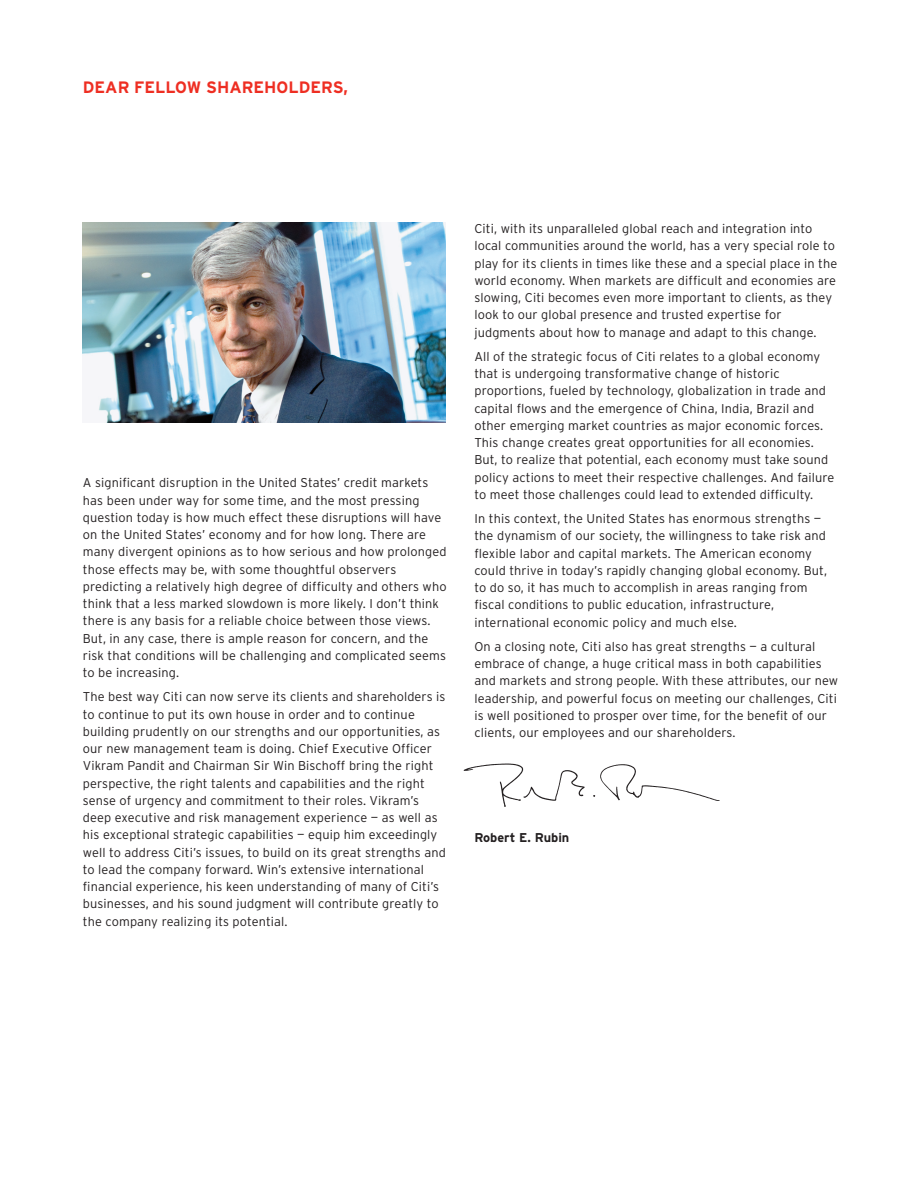
<style>
.page{position:relative;width:918px;height:1188px;background:#fff}
.page>*{position:absolute;margin:0;border:0;box-sizing:border-box;transform-origin:0 0}
.t1{font:700 16.5px "Interstate";color:#ee2e22}
.t2{font:300 12.75px/17.2px "Interstate";letter-spacing:.01em;color:#231f20}
.t3{font:700 12.75px "Interstate";color:#231f20}
</style>
<div class="page">
<img style="left:83px;top:223px;width:363px;height:200px">
<img style="left:463px;top:763px;width:257px;height:44px">
<p class="t1" style="left:83px;top:78px;width:228px">DEAR FELLOW SHAREHOLDERS</p>
<p class="t1" style="left:343px;top:78px;width:6px">,</p>
<p class="t2" style="left:83px;top:474px;width:365px">A significant disruption in the United States’ credit markets has been under way for some time, and the most pressing question today is how much effect these disruptions will have on the United States’ economy and for how long. There are many divergent opinions as to how serious and how prolonged those effects may be, with some thoughtful observers predicting a relatively high degree of difficulty and others who think that a less marked slowdown is more likely. I don’t think there is any basis for a reliable choice between those views.<br>But, in any case, there is ample reason for concern, and the risk that conditions will be challenging and complicated seems to be increasing.</p>
<p class="t2" style="left:83px;top:688px;width:364px">The best way Citi can now serve its clients and shareholders is to continue to put its own house in order and to continue building prudently on our strengths and our opportunities, as our new management team is doing. Chief Executive Officer Vikram Pandit and Chairman Sir Win Bischoff bring the right perspective, the right talents and capabilities and the right sense of urgency and commitment to their roles. Vikram’s deep executive and risk management experience — as well as his exceptional strategic capabilities — equip him exceedingly well to address Citi’s issues, to build on its great strengths and to lead the company forward. Win’s extensive international financial experience, his keen understanding of many of Citi’s businesses, and his sound judgment will contribute greatly to the company realizing its potential.</p>
<p class="t2" style="left:474px;top:220px;width:364px">Citi, with its unparalleled global reach and integration into local communities around the world, has a very special role to play for its clients in times like these and a special place in the world economy. When markets are difficult and economies are slowing, Citi becomes even more important to clients, as they look to our global presence and trusted expertise for judgments about how to manage and adapt to this change.</p>
<p class="t2" style="left:474px;top:348px;width:362px">All of the strategic focus of Citi relates to a global economy that is undergoing transformative change of historic proportions, fueled by technology, globalization in trade and capital flows and the emergence of China, India, Brazil and other emerging market countries as major economic forces.<br>This change creates great opportunities for all economies.<br>But, to realize that potential, each economy must take sound policy actions to meet their respective challenges. And failure to meet those challenges could lead to extended difficulty.</p>
<p class="t2" style="left:474px;top:510px;width:354px">In this context, the United States has enormous strengths — the dynamism of our society, the willingness to take risk and flexible labor and capital markets. The American economy could thrive in today’s rapidly changing global economy. But, to do so, it has much to accomplish in areas ranging from fiscal conditions to public education, infrastructure, international economic policy and much else.</p>
<p class="t2" style="left:474px;top:638px;width:365px">On a closing note, Citi also has great strengths — a cultural embrace of change, a huge critical mass in both capabilities and markets and strong people. With these attributes, our new leadership, and powerful focus on meeting our challenges, Citi is well positioned to prosper over time, for the benefit of our clients, our employees and our shareholders.</p>
<p class="t3" style="left:474px;top:830px;width:97px">ROBERT E. RUBIN</p>
</div>
